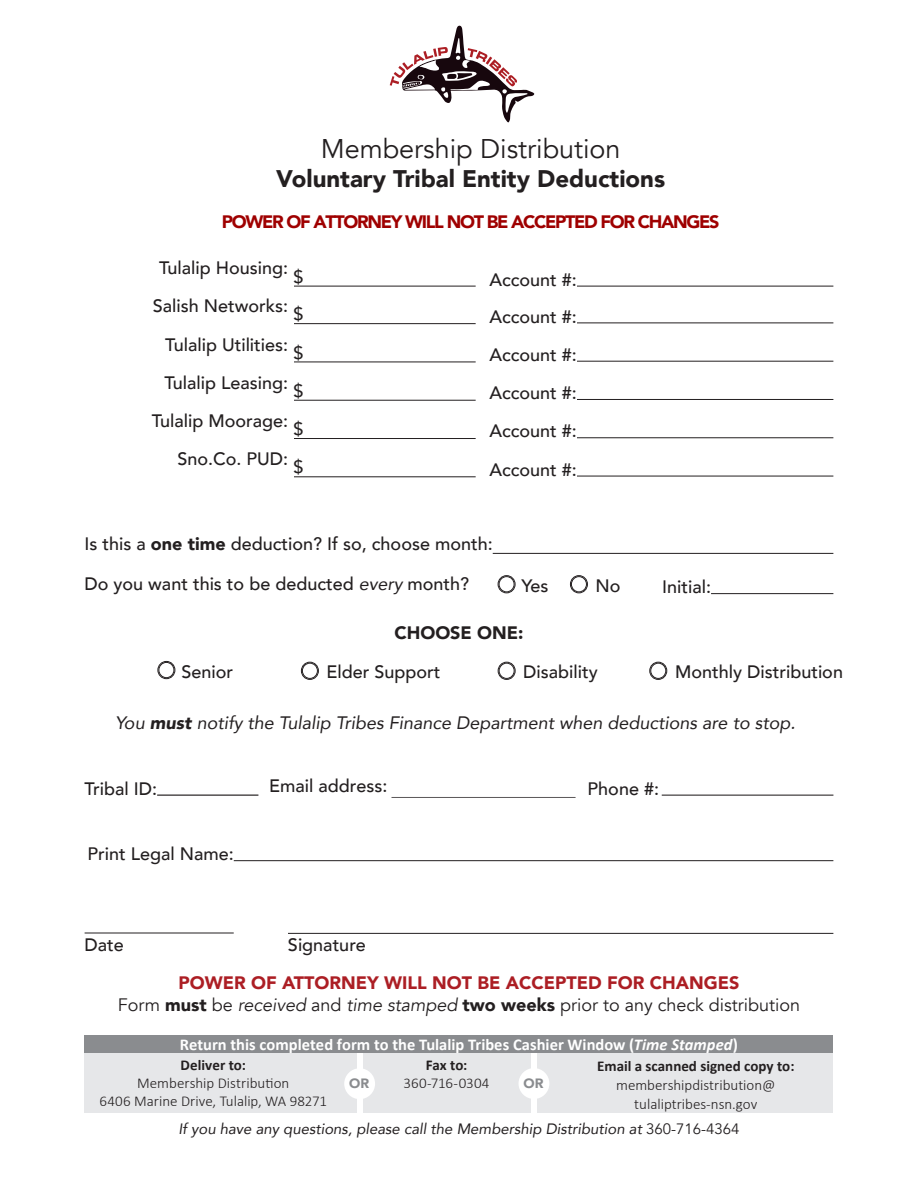
<style>
.page{position:relative;width:918px;height:1188px;background:#fff}
.page>*{position:absolute;margin:0;border:0;box-sizing:border-box;transform-origin:0 0}
.t1{font:27px "Avenir";color:#231f20}
.t2{font:900 24px "Avenir";color:#231f20}
.t3{font:500 18px/38.1px "Avenir";color:#231f20;text-align:right}
.t4{font:italic 18px "Avenir";color:#231f20}
.t5{font:18px "Avenir";color:#231f20}
.t6{font:900 18px "Avenir";color:#ac1e24}
.t7{font:900 18px "Avenir";letter-spacing:-.075em;color:#9f0000}
.t8{font:900 18px "Avenir";color:#231f20}
.t9{font:700 16.5px "Calibri";color:#fff}
.t10{font:300 15px/18px "Calibri";color:#231f20;text-align:center}
.t11{font:italic 15px "Avenir";color:#231f20}
.t12{font:900 13.5px "Avenir";color:#8a8c8f}
.s1{font-weight:900}
.s2{font-weight:400;font-style:italic}
.s3{font-style:italic}
.s4{font-weight:700}
.s5{font-style:normal}
</style>
<div class="page">
<div style="left:498px;top:575px;width:17px;height:18px;border:1px solid #231f20;border-radius:50%"></div>
<div style="left:499px;top:576px;width:15px;height:16px;border:1px solid #231f20;border-radius:50%"></div>
<div style="left:570px;top:575px;width:18px;height:18px;border:1px solid #231f20;border-radius:50%"></div>
<div style="left:571px;top:576px;width:16px;height:16px;border:1px solid #231f20;border-radius:50%"></div>
<div style="left:158px;top:661px;width:17px;height:18px;border:1px solid #231f20;border-radius:50%"></div>
<div style="left:159px;top:662px;width:15px;height:16px;border:1px solid #231f20;border-radius:50%"></div>
<div style="left:301px;top:662px;width:18px;height:18px;border:1px solid #231f20;border-radius:50%"></div>
<div style="left:302px;top:663px;width:16px;height:16px;border:1px solid #231f20;border-radius:50%"></div>
<div style="left:498px;top:662px;width:18px;height:18px;border:1px solid #231f20;border-radius:50%"></div>
<div style="left:499px;top:663px;width:15px;height:16px;border:1px solid #231f20;border-radius:50%"></div>
<div style="left:649px;top:662px;width:18px;height:18px;border:1px solid #231f20;border-radius:50%"></div>
<div style="left:651px;top:663px;width:15px;height:16px;border:1px solid #231f20;border-radius:50%"></div>
<div style="left:85px;top:1053px;width:748px;height:60px;background:#e6e7e9"></div>
<div style="left:85px;top:1035px;width:748px;height:18px;background:#8a8c8f"></div>
<div style="left:344px;top:1068px;width:31px;height:31px;background:#fff;border-radius:50%"></div>
<div style="left:357px;top:1053px;width:5px;height:60px;background:#fff"></div>
<div style="left:519px;top:1068px;width:30px;height:31px;background:#fff;border-radius:50%"></div>
<div style="left:531px;top:1053px;width:6px;height:60px;background:#fff"></div>
<hr style="left:294px;top:286px;width:182px;height:1px;background:#231f20">
<hr style="left:577px;top:286px;width:256px;height:1px;background:#231f20">
<hr style="left:577px;top:323px;width:256px;height:1px;background:#231f20">
<hr style="left:391px;top:797px;width:185px;height:1px;background:#231f20">
<hr style="left:662px;top:795px;width:171px;height:1px;background:#231f20">
<hr style="left:234px;top:860px;width:599px;height:1px;background:#231f20">
<hr style="left:85px;top:933px;width:149px;height:1px;background:#231f20">
<hr style="left:157px;top:795px;width:101px;height:1px;background:#231f20">
<hr style="left:288px;top:933px;width:545px;height:1px;background:#231f20">
<hr style="left:294px;top:323px;width:182px;height:1px;background:#231f20">
<hr style="left:294px;top:362px;width:182px;height:1px;background:#231f20">
<hr style="left:294px;top:400px;width:182px;height:1px;background:#231f20">
<hr style="left:294px;top:438px;width:182px;height:1px;background:#231f20">
<hr style="left:577px;top:437px;width:256px;height:1px;background:#231f20">
<hr style="left:577px;top:476px;width:256px;height:1px;background:#231f20">
<hr style="left:577px;top:399px;width:256px;height:1px;background:#231f20">
<hr style="left:577px;top:361px;width:256px;height:1px;background:#231f20">
<hr style="left:294px;top:476px;width:182px;height:1px;background:#231f20">
<hr style="left:493px;top:553px;width:340px;height:1px;background:#231f20">
<hr style="left:711px;top:593px;width:122px;height:1px;background:#231f20">
<svg style="left:389px;top:25px;width:146px;height:98px"></svg>
<p class="t1" style="left:321px;top:133px;width:301px">Membership Distribution</p>
<p class="t2" style="left:276px;top:158px;width:390px">Voluntary Tribal Entity Deductions</p>
<p class="t7" style="left:222px;top:206px;width:499px">POWER OF ATTORNEY WILL NOT BE ACCEPTED FOR CHANGES</p>
<p class="t3" style="left:152px;top:248px;width:138px">Tulalip Housing:<br>Salish Networks:<br>Tulalip Utilities:<br>Tulalip Leasing:<br>Tulalip Moorage:<br>Sno.Co. PUD:</p>
<p class="t3" style="left:294px;top:256px;width:12px">$</p>
<p class="t3" style="left:294px;top:294px;width:12px">$</p>
<p class="t3" style="left:294px;top:332px;width:12px">$</p>
<p class="t3" style="left:294px;top:371px;width:12px">$</p>
<p class="t3" style="left:294px;top:409px;width:12px">$</p>
<p class="t3" style="left:294px;top:447px;width:12px">$</p>
<p class="t3" style="left:490px;top:259px;width:89px">Account #:</p>
<p class="t3" style="left:490px;top:296px;width:89px">Account #:</p>
<p class="t3" style="left:490px;top:335px;width:89px">Account #:</p>
<p class="t3" style="left:490px;top:373px;width:89px">Account #:</p>
<p class="t3" style="left:490px;top:411px;width:89px">Account #:</p>
<p class="t3" style="left:490px;top:449px;width:89px">Account #:</p>
<p class="t3" style="left:85px;top:524px;width:410px">Is this a <span class="s1">one time</span> deduction? If so, choose month:</p>
<p class="t3" style="left:85px;top:564px;width:386px">Do you want this to be deducted <span class="s2">every</span> month?</p>
<p class="t3" style="left:522px;top:565px;width:29px">Yes</p>
<p class="t3" style="left:595px;top:565px;width:27px">No</p>
<p class="t3" style="left:662px;top:567px;width:50px">Initial:</p>
<p class="t8" style="left:394px;top:617px;width:131px">CHOOSE ONE:</p>
<p class="t3" style="left:181px;top:651px;width:53px">Senior</p>
<p class="t3" style="left:326px;top:652px;width:116px">Elder Support</p>
<p class="t3" style="left:523px;top:652px;width:76px">Disability</p>
<p class="t3" style="left:675px;top:652px;width:169px">Monthly Distribution</p>
<p class="t4" style="left:115px;top:712px;width:682px">You <span class="s1">must</span> notify the Tulalip Tribes Finance Department when deductions are to stop.</p>
<p class="t3" style="left:269px;top:766px;width:120px">Email address:</p>
<p class="t3" style="left:85px;top:768px;width:74px">Tribal ID:</p>
<p class="t3" style="left:588px;top:768px;width:73px">Phone #:</p>
<p class="t3" style="left:87px;top:834px;width:148px">Print Legal Name:</p>
<p class="t3" style="left:85px;top:925px;width:41px">Date</p>
<p class="t3" style="left:288px;top:925px;width:79px">Signature</p>
<p class="t6" style="left:179px;top:968px;width:562px">POWER OF ATTORNEY WILL NOT BE ACCEPTED FOR CHANGES</p>
<p class="t5" style="left:118px;top:994px;width:684px">Form <span class="s1">must</span> be <span class="s3">received</span> and <span class="s3">time stamped</span> <span class="s1">two weeks</span> prior to any check distribution</p>
<p class="t9" style="left:180px;top:1034px;width:560px">Return this completed form to the Tulalip Tribes Cashier Window (<span class="s3">Time Stamped</span>)</p>
<p class="t10" style="left:404px;top:1055px;width:88px"><span class="s4">Fax to:<br></span>360-716-0304</p>
<p class="t10" style="left:597px;top:1056px;width:199px;line-height:19.2px"><span class="s4">Email a scanned signed copy to: </span>membershipdistribution@ tulaliptribes-nsn.gov</p>
<p class="t10" style="left:137px;top:1056px;width:154px"><span class="s4">Deliver to:<br></span>Membership Distribution</p>
<p class="t10" style="left:99px;top:1092px;width:229px">6406 Marine Drive, Tulalip, WA 98271</p>
<p class="t12" style="left:524px;top:1072px;width:21px">OR</p>
<p class="t12" style="left:349px;top:1072px;width:21px">OR</p>
<p class="t11" style="left:178px;top:1120px;width:563px">If you have any questions, please call the Membership Distribution at <span class="s5">360-716-4364</span></p>
</div>
